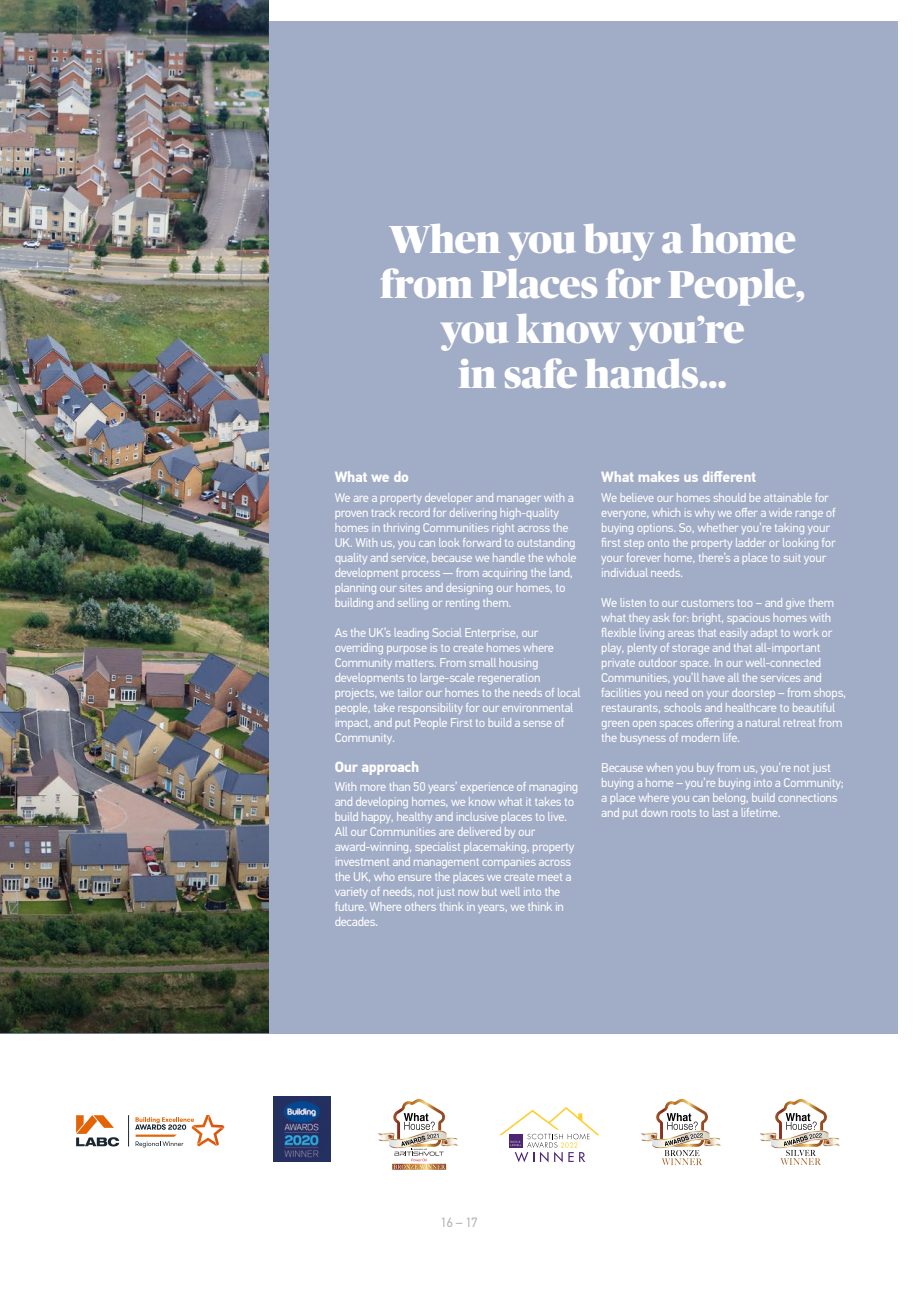
<style>
.page{position:relative;width:919px;height:1289px;background:#fff}
.page>*{position:absolute;margin:0;border:0;box-sizing:border-box;transform-origin:0 0}
.t1{font:900 39px/45px "Publico Banner";letter-spacing:-.01em;color:#fff;text-align:center}
.t2{font:700 15px "PF Din Text Std";letter-spacing:-.02em;color:#fff}
.t3{font:13.5px "PF Din Text Std";color:#b5b5b3}
.t4{font:12.75px/15px "PF Din Text Std";letter-spacing:-.02em;color:#fff}
</style>
<div class="page">
<div style="left:0;top:21px;width:897px;height:1012px;background:#a1acc7"></div>
<img style="left:0;top:0;width:268px;height:690px">
<img style="left:0;top:690px;width:268px;height:343px">
<svg style="left:499px;top:1107px;width:100px;height:55px"></svg>
<svg style="left:76px;top:1115px;width:43px;height:31px"></svg>
<hr style="left:128px;top:1115px;width:1px;height:31px;background:#1b2832">
<svg style="left:135px;top:1115px;width:89px;height:32px"></svg>
<img style="left:273px;top:1096px;width:58px;height:65px">
<svg style="left:392px;top:1168px;width:54px;height:1px"></svg>
<svg style="left:378px;top:1098px;width:80px;height:70px"></svg>
<svg style="left:641px;top:1098px;width:79px;height:67px"></svg>
<svg style="left:760px;top:1098px;width:79px;height:66px"></svg>
<h1 class="t1" style="left:380px;top:214px;width:426px">When you buy a home from Places for People, you know you’re<br>in safe hands…</h1>
<p class="t2" style="left:334px;top:468px;width:76px">What we do</p>
<p class="t4" style="left:334px;top:490px;width:243px">We are a property developer and manager with a proven track record for delivering high-quality homes in thriving Communities right across the UK. With us, you can look forward to outstanding quality and service, because we handle the whole development process — from acquiring the land, planning our sites and designing our homes, to building and selling or renting them.</p>
<p class="t4" style="left:334px;top:625px;width:247px">As the UK’s leading Social Enterprise, our overriding purpose is to create homes where Community matters. From small housing developments to large-scale regeneration projects, we tailor our homes to the needs of local people, take responsibility for our environmental impact, and put People First to build a sense of Community.</p>
<p class="t2" style="left:334px;top:757px;width:86px">Our approach</p>
<p class="t4" style="left:334px;top:779px;width:245px">With more than 50 years’ experience of managing and developing homes, we know what it takes to build happy, healthy and inclusive places to live.<br>All our Communities are delivered by our award-winning, specialist placemaking, property investment and management companies across the UK, who ensure the places we create meet a variety of needs, not just now but well into the future. Where others think in years, we think in decades.</p>
<p class="t2" style="left:601px;top:468px;width:156px">What makes us different</p>
<p class="t4" style="left:601px;top:490px;width:236px">We believe our homes should be attainable for everyone, which is why we offer a wide range of buying options. So, whether you’re taking your first step onto the property ladder or looking for your forever home, there’s a place to suit your individual needs.</p>
<p class="t4" style="left:601px;top:595px;width:247px">We listen to our customers too – and give them what they ask for: bright, spacious homes with flexible living areas that easily adapt to work or play, plenty of storage and that all-important private outdoor space. In our well-connected Communities, you’ll have all the services and facilities you need on your doorstep – from shops, restaurants, schools and healthcare to beautiful green open spaces offering a natural retreat from the busyness of modern life.</p>
<p class="t4" style="left:601px;top:760px;width:244px">Because when you buy from us, you’re not just buying a home – you’re buying into a Community; a place where you can belong, build connections and put down roots to last a lifetime.</p>
<p class="t3" style="left:440px;top:1214px;width:39px">16 – 17</p>
</div>
